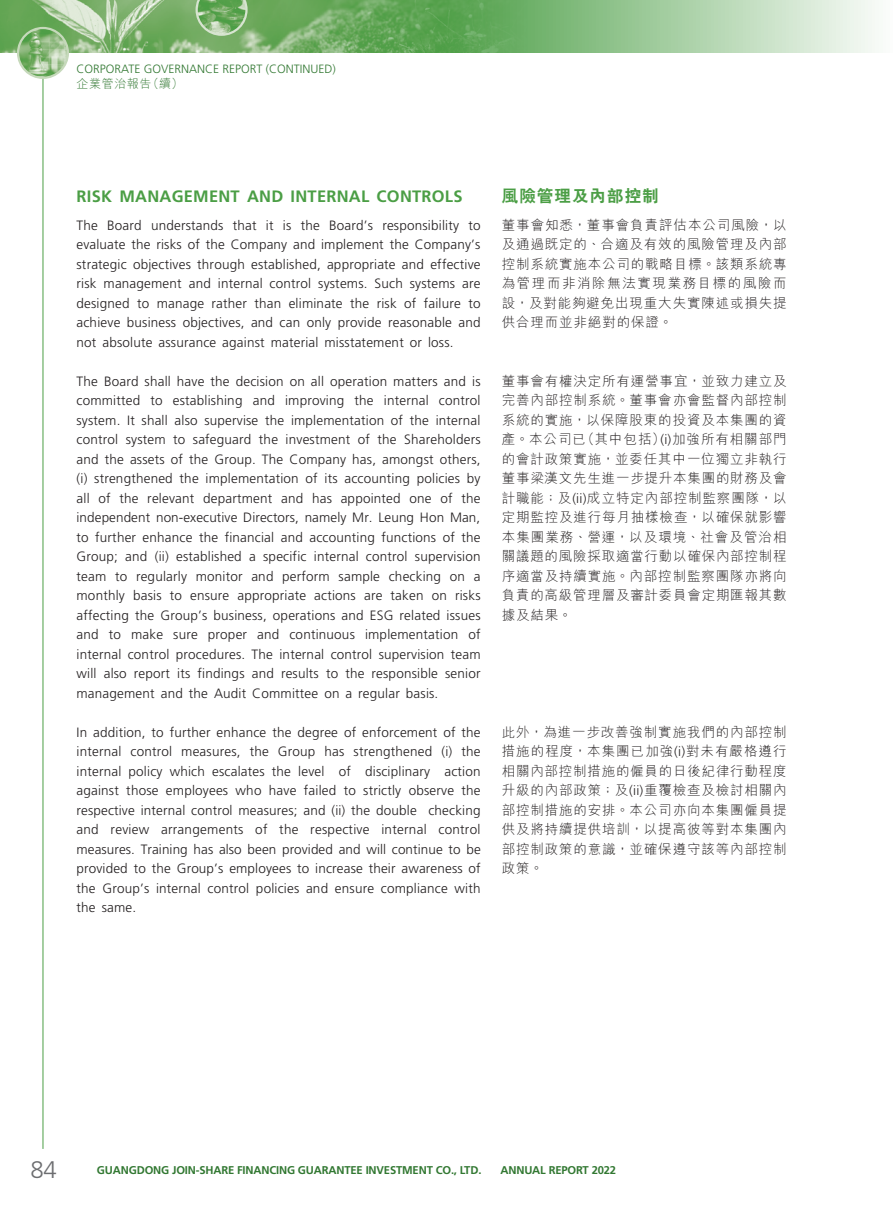
<style>
.page{position:relative;width:893px;height:1212px;background:#fff}
.page>*{position:absolute;margin:0;border:0;box-sizing:border-box;transform-origin:0 0}
.t1{font:300 24px "Frutiger LT Std";color:#6c6d70}
._03_H1{font:700 16.5px "Frutiger LT Std";letter-spacing:.015em;color:#4b9e45}
._03_H1-2{font:800 16.5px "C Hei 2 HK";letter-spacing:.065em;color:#4b9e45}
._01_Body_Text{font:300 13.5px/19.5px "Frutiger LT Std";letter-spacing:.015em;color:#231f20;text-align:justify}
._11_P0{font:300 13.5px/19.5px "M Hei HK";letter-spacing:.065em;color:#231f20;text-align:justify}
.t2{font:300 12px "Frutiger LT Std";color:#327832}
.t3{font:300 12px "M Hei HK";letter-spacing:.05em;color:#327832}
.t4{font:700 11.25px "Frutiger LT Std";letter-spacing:-.015em;color:#327832}
.s1{font-family:"Frutiger LT Std"}
</style>
<div class="page">
<svg style="left:529px;top:0;width:346px;height:52px;background:#b1d4ae"></svg>
<img style="left:0;top:0;width:529px;height:53px">
<img style="left:18px;top:28px;width:50px;height:50px;border-radius:25px">
<div style="left:17px;top:27px;width:52px;height:52px;border:2px solid #c6d9bb;border-radius:50%"></div>
<svg style="left:196px;top:0;width:52px;height:36px;background:#7fb473"></svg>
<hr style="left:43px;top:79px;width:1px;height:1070px;background:#4b9e45">
<p class="t2" style="left:77px;top:62px;width:261px">CORPORATE GOVERNANCE REPORT (CONTINUED)</p>
<p class="t3" style="left:77px;top:75px;width:108px">企業管治報告（續）</p>
<p class="_03_H1" style="left:77px;top:186px;width:388px">RISK MANAGEMENT AND INTERNAL CONTROLS</p>
<p class="_01_Body_Text" style="left:77px;top:216px;width:406px">The Board understands that it is the Board’s responsibility to evaluate the risks of the Company and implement the Company’s strategic objectives through established, appropriate and effective risk management and internal control systems. Such systems are designed to manage rather than eliminate the risk of failure to achieve business objectives, and can only provide reasonable and not absolute assurance against material misstatement or loss.</p>
<p class="_01_Body_Text" style="left:77px;top:372px;width:406px">The Board shall have the decision on all operation matters and is committed to establishing and improving the internal control system. It shall also supervise the implementation of the internal control system to safeguard the investment of the Shareholders and the assets of the Group. The Company has, amongst others, (i) strengthened the implementation of its accounting policies by all of the relevant department and has appointed one of the independent non-executive Directors, namely Mr. Leung Hon Man, to further enhance the financial and accounting functions of the Group; and (ii) established a specific internal control supervision team to regularly monitor and perform sample checking on a monthly basis to ensure appropriate actions are taken on risks affecting the Group’s business, operations and ESG related issues and to make sure proper and continuous implementation of internal control procedures. The internal control supervision team will also report its findings and results to the responsible senior management and the Audit Committee on a regular basis.</p>
<p class="_01_Body_Text" style="left:77px;top:723px;width:406px">In addition, to further enhance the degree of enforcement of the internal control measures, the Group has strengthened (i) the internal policy which escalates the level of disciplinary action against those employees who have failed to strictly observe the respective internal control measures; and (ii) the double checking and review arrangements of the respective internal control measures. Training has also been provided and will continue to be provided to the Group’s employees to increase their awareness of the Group’s internal control policies and ensure compliance with the same.</p>
<p class="_03_H1-2" style="left:502px;top:185px;width:158px">風險管理及內部控制</p>
<p class="_11_P0" style="left:502px;top:215px;width:286px">董事會知悉，董事會負責評估本公司風險，以及通過既定的、合適及有效的風險管理及內部控制系統實施本公司的戰略目標。該類系統專為管理而非消除無法實現業務目標的風險而設，及對能夠避免出現重大失實陳述或損失提供合理而並非絕對的保證。</p>
<p class="_11_P0" style="left:502px;top:371px;width:286px">董事會有權決定所有運營事宜，並致力建立及完善內部控制系統。董事會亦會監督內部控制系統的實施，以保障股東的投資及本集團的資產。本公司已（其中包括）<span class="s1">(i)</span>加強所有相關部門的會計政策實施，並委任其中一位獨立非執行董事梁漢文先生進一步提升本集團的財務及會計職能；及<span class="s1">(ii)</span>成立特定內部控制監察團隊，以定期監控及進行每月抽樣檢查，以確保就影響本集團業務、營運，以及環境、社會及管治相關議題的風險採取適當行動以確保內部控制程序適當及持續實施。內部控制監察團隊亦將向負責的高級管理層及審計委員會定期匯報其數據及結果。</p>
<p class="_11_P0" style="left:502px;top:722px;width:286px">此外，為進一步改善強制實施我們的內部控制措施的程度，本集團已加強<span class="s1">(i)</span>對未有嚴格遵行相關內部控制措施的僱員的日後紀律行動程度升級的內部政策；及<span class="s1">(ii)</span>重覆檢查及檢討相關內部控制措施的安排。本公司亦向本集團僱員提供及將持續提供培訓，以提高彼等對本集團內部控制政策的意識，並確保遵守該等內部控制政策。</p>
<h1 class="t1" style="left:30px;top:1156px;width:28px">84</h1>
<p class="t4" style="left:97px;top:1163px;width:386px">GUANGDONG JOIN-SHARE FINANCING GUARANTEE INVESTMENT CO., LTD.</p>
<p class="t4" style="left:500px;top:1163px;width:117px">ANNUAL REPORT 2022</p>
</div>
